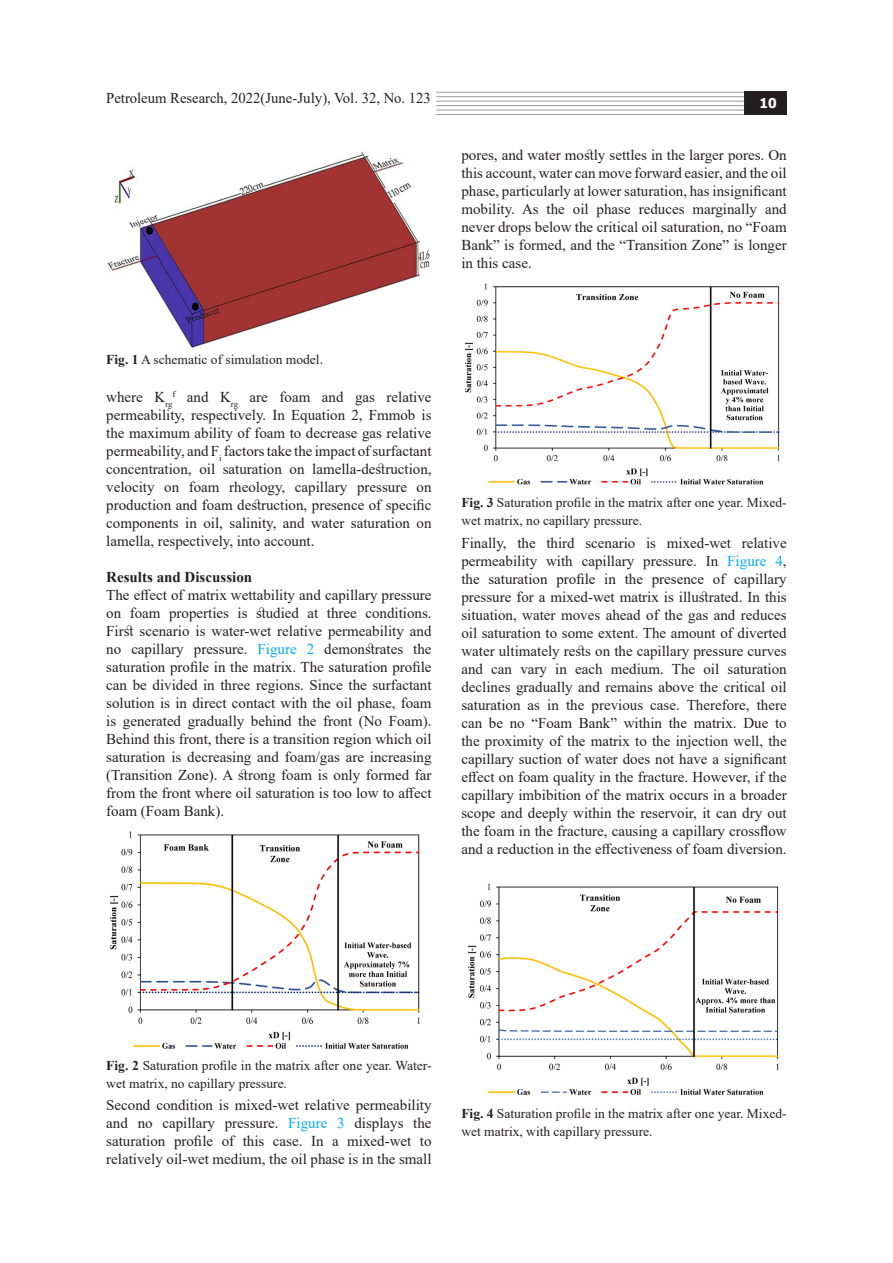
<style>
.page{position:relative;width:893px;height:1263px;background:#fff}
.page>*{position:absolute;margin:0;border:0;box-sizing:border-box;transform-origin:0 0}
.t1{font:15px/18px "Times New Roman";color:#231f20}
.t2{font:15px "Times New Roman";color:#00aeef}
.t3{font:700 15px "Times New Roman";color:#231f20}
.t4{font:13.5px "Times New Roman";color:#231f20}
.t5{font:700 13.5px "Tahoma";color:#fff}
.t6{font:8.7px "Times New Roman";color:#231f20}
.s1{font-weight:700}
.s2{color:#231f20}
</style>
<div class="page">
<div style="left:744px;top:91px;width:43px;height:23px;background:#231f20"></div>
<hr style="left:436px;top:92px;width:308px;height:1px;background:#99999b">
<hr style="left:436px;top:96px;width:308px;height:1px;background:#99999b">
<hr style="left:436px;top:101px;width:308px;height:1px;background:#99999b">
<hr style="left:436px;top:114px;width:308px;height:1px;background:#99999b">
<hr style="left:436px;top:110px;width:308px;height:1px;background:#99999b">
<hr style="left:436px;top:105px;width:308px;height:1px;background:#99999b">
<img style="left:107px;top:152px;width:323px;height:197px">
<img style="left:110px;top:831px;width:310px;height:218px">
<img style="left:465px;top:283px;width:315px;height:202px">
<img style="left:468px;top:883px;width:311px;height:213px">
<p class="t1" style="left:106px;top:89px;width:326px">Petroleum Research, 2022(June-July ,) Vol. 32, No. 123</p>
<p class="t5" style="left:760px;top:93px;width:19px">10</p>
<p class="t1" style="left:461px;top:145px;width:327px;text-align:right">pores, and water mostly settles in the larger pores. On this account, water can move forward easier, and the oil phase, particularly at lower saturation, has insignificant and</p>
<p class="t1" style="left:461px;top:199px;width:327px">mobility.<br>never drops below the critical oil saturation, no “Foam<br>Bank” is formed, and the “Transition Zone” is longer in this case.</p>
<p class="t1" style="left:547px;top:199px;width:20px">the</p>
<p class="t1" style="left:573px;top:199px;width:17px">oil</p>
<p class="t1" style="left:597px;top:199px;width:36px">phase</p>
<p class="t1" style="left:639px;top:199px;width:47px">reduces</p>
<p class="t1" style="left:692px;top:199px;width:66px">marginally</p>
<p class="t1" style="left:522px;top:199px;width:18px">As</p>
<p class="t4" style="left:106px;top:350px;width:218px"><span class="s1">Fig</span> A<span class="s1">1.</span> schematic of simulation model.</p>
<p class="t1" style="left:106px;top:388px;width:38px">where</p>
<p class="t6" style="left:172px;top:388px;width:4px">f</p>
<p class="t1" style="left:387px;top:388px;width:46px">relative</p>
<p class="t1" style="left:187px;top:388px;width:23px">and</p>
<p class="t1" style="left:106px;top:406px;width:327px">permeability, respectively. In Equation 2, Fmmob is</p>
<p class="t1" style="left:106px;top:424px;width:327px">the maximum ability of foam to decrease gas relative</p>
<p class="t1" style="left:106px;top:442px;width:327px">permeability,andF<sub>i</sub> factorstaketheimpactofsurfactant</p>
<p class="t1" style="left:312px;top:460px;width:121px">lamella-destruction,</p>
<p class="t1" style="left:322px;top:388px;width:23px">and</p>
<p class="t1" style="left:279px;top:388px;width:32px">foam</p>
<p class="t6" style="left:154px;top:398px;width:19px"><sup>K</sup>rg</p>
<p class="t6" style="left:220px;top:398px;width:19px"><sup>K</sup>rg</p>
<p class="t1" style="left:250px;top:388px;width:20px">are</p>
<p class="t1" style="left:355px;top:388px;width:21px">gas</p>
<p class="t1" style="left:106px;top:460px;width:87px">concentration,</p>
<p class="t1" style="left:199px;top:460px;width:17px">oil</p>
<p class="t1" style="left:223px;top:460px;width:61px">saturation</p>
<p class="t1" style="left:290px;top:460px;width:16px">on</p>
<p class="t1" style="left:106px;top:478px;width:327px">velocity<br>production and foam destruction, presence of specific components in oil, salinity, and water saturation on lamella, respectively, into account.</p>
<p class="t3" style="left:106px;top:566px;width:147px">Results and Discussion</p>
<p class="t1" style="left:106px;top:586px;width:327px;text-align:right">The effect of matrix wettability and capillary pressure conditions.</p>
<p class="t1" style="left:229px;top:478px;width:58px">rheology,</p>
<p class="t1" style="left:295px;top:478px;width:54px">capillary</p>
<p class="t1" style="left:189px;top:478px;width:32px">foam</p>
<p class="t1" style="left:357px;top:478px;width:51px">pressure</p>
<p class="t1" style="left:164px;top:478px;width:16px">on</p>
<p class="t1" style="left:417px;top:478px;width:16px">on</p>
<p class="t1" style="left:169px;top:604px;width:61px">properties</p>
<p class="t1" style="left:238px;top:604px;width:12px">is</p>
<p class="t1" style="left:256px;top:604px;width:45px">studied</p>
<p class="t1" style="left:327px;top:604px;width:31px">three</p>
<p class="t1" style="left:130px;top:604px;width:32px">foam</p>
<p class="t1" style="left:308px;top:604px;width:12px">at</p>
<p class="t1" style="left:106px;top:604px;width:16px">on</p>
<p class="t1" style="left:106px;top:622px;width:327px">First scenario is water-wet relative permeability and</p>
<p class="t1" style="left:413px;top:640px;width:20px">the</p>
<p class="t1" style="left:131px;top:640px;width:54px">capillary</p>
<p class="t2" style="left:258px;top:639px;width:41px">Figure</p>
<p class="t1" style="left:324px;top:640px;width:80px">demonstrates</p>
<p class="t2" style="left:307px;top:639px;width:9px">2</p>
<p class="t1" style="left:194px;top:640px;width:55px">pressure.</p>
<p class="t1" style="left:106px;top:640px;width:327px">no<br>saturation profile in the matrix. The saturation profile can be divided in three regions. Since the surfactant solution is in direct contact with the oil phase, foam is generated gradually behind the front (No Foam .( Behind this front, there is a transition region which oil saturation is decreasing and foam/gas are increasing (Transition Zone A.) strong foam is only formed far from the front where oil saturation is too low to affect foam (Foam Bank .(</p>
<p class="t4" style="left:461px;top:493px;width:327px"><span class="s1">Fig 3.</span> Saturation profile in the matrix after one year. Mixed-</p>
<p class="t1" style="left:742px;top:533px;width:46px">relative</p>
<p class="t4" style="left:461px;top:511px;width:182px">wet matrix, no capillary pressure.</p>
<p class="t1" style="left:461px;top:533px;width:47px">Finally,</p>
<p class="t1" style="left:517px;top:533px;width:20px">the</p>
<p class="t1" style="left:546px;top:533px;width:30px">third</p>
<p class="t1" style="left:585px;top:533px;width:51px">scenario</p>
<p class="t1" style="left:646px;top:533px;width:12px">is</p>
<p class="t1" style="left:667px;top:533px;width:66px">mixed-wet</p>
<p class="t1" style="left:461px;top:551px;width:77px">permeability</p>
<p class="t1" style="left:546px;top:551px;width:28px">with</p>
<p class="t1" style="left:582px;top:551px;width:54px">capillary</p>
<p class="t1" style="left:643px;top:551px;width:55px">pressure.</p>
<p class="t1" style="left:706px;top:551px;width:14px">In</p>
<p class="t2" style="left:727px;top:550px;width:41px">Figure</p>
<p class="t2" style="left:775px;top:550px;width:13px">4<span class="s2">,</span></p>
<p class="t1" style="left:461px;top:569px;width:20px">the</p>
<p class="t1" style="left:461px;top:587px;width:327px">pressure for a mixed-wet matrix is illustrated. In this</p>
<p class="t1" style="left:461px;top:605px;width:327px">situation, water moves ahead of the gas and reduces</p>
<p class="t1" style="left:461px;top:623px;width:327px">oil saturation to some extent. The amount of diverted</p>
<p class="t1" style="left:461px;top:641px;width:327px">water ultimately rests on the capillary pressure curves</p>
<p class="t1" style="left:727px;top:659px;width:61px">saturation</p>
<p class="t1" style="left:488px;top:569px;width:61px">saturation</p>
<p class="t1" style="left:556px;top:569px;width:41px">profile</p>
<p class="t1" style="left:604px;top:569px;width:13px">in</p>
<p class="t1" style="left:625px;top:569px;width:20px">the</p>
<p class="t1" style="left:734px;top:569px;width:54px">capillary</p>
<p class="t1" style="left:713px;top:569px;width:14px">of</p>
<p class="t1" style="left:652px;top:569px;width:54px">presence</p>
<p class="t1" style="left:461px;top:659px;width:23px">and</p>
<p class="t1" style="left:461px;top:677px;width:327px">declines gradually and remains above the critical oil</p>
<p class="t1" style="left:757px;top:695px;width:31px">there</p>
<p class="t1" style="left:555px;top:659px;width:13px">in</p>
<p class="t1" style="left:575px;top:659px;width:29px">each</p>
<p class="t1" style="left:611px;top:659px;width:54px">medium.</p>
<p class="t1" style="left:672px;top:659px;width:25px">The</p>
<p class="t1" style="left:703px;top:659px;width:17px">oil</p>
<p class="t1" style="left:491px;top:659px;width:22px">can</p>
<p class="t1" style="left:520px;top:659px;width:28px">vary</p>
<p class="t1" style="left:461px;top:695px;width:327px">saturation<br>can be no “Foam Bank” within the matrix. Due to the proximity of the matrix to the injection well, the capillary suction of water does not have a significant effect on foam quality in the fracture. However if, the capillary imbibition of the matrix occurs in a broader scope and deeply within the reservoir, it can dry out the foam in the fracture, causing a capillary crossflow and a reduction in the effectiveness of foam diversion.</p>
<p class="t1" style="left:547px;top:695px;width:13px">in</p>
<p class="t1" style="left:566px;top:695px;width:20px">the</p>
<p class="t1" style="left:591px;top:695px;width:53px">previous</p>
<p class="t1" style="left:687px;top:695px;width:64px">Therefore,</p>
<p class="t1" style="left:650px;top:695px;width:31px">case.</p>
<p class="t1" style="left:528px;top:695px;width:14px">as</p>
<p class="t4" style="left:106px;top:1055px;width:327px"><span class="s1">Fig 2.</span> Saturation profile in the matrix after one year. Water-</p>
<p class="t4" style="left:106px;top:1073px;width:182px">wet matrix, no capillary pressure.</p>
<p class="t1" style="left:106px;top:1095px;width:327px;text-align:right">Second condition is mixed-wet relative permeability the</p>
<p class="t1" style="left:106px;top:1113px;width:23px">and</p>
<p class="t1" style="left:162px;top:1113px;width:54px">capillary</p>
<p class="t2" style="left:288px;top:1112px;width:41px">Figure</p>
<p class="t1" style="left:354px;top:1113px;width:51px">displays</p>
<p class="t2" style="left:337px;top:1112px;width:9px">3</p>
<p class="t1" style="left:225px;top:1113px;width:55px">pressure.</p>
<p class="t1" style="left:138px;top:1113px;width:16px">no</p>
<p class="t1" style="left:106px;top:1131px;width:327px">saturation<br>relatively oil-wet medium, the oil phase is in the small</p>
<p class="t1" style="left:174px;top:1131px;width:41px">profile</p>
<p class="t1" style="left:243px;top:1131px;width:23px">this</p>
<p class="t1" style="left:347px;top:1131px;width:66px">mixed-wet</p>
<p class="t1" style="left:222px;top:1131px;width:14px">of</p>
<p class="t1" style="left:311px;top:1131px;width:14px">In</p>
<p class="t1" style="left:420px;top:1131px;width:13px">to</p>
<p class="t1" style="left:273px;top:1131px;width:31px">case.</p>
<p class="t1" style="left:332px;top:1131px;width:8px">a</p>
<p class="t4" style="left:461px;top:1104px;width:327px"><span class="s1">Fig 4.</span> Saturation profile in the matrix after one year. Mixed-</p>
<p class="t4" style="left:461px;top:1122px;width:193px">wet matrix, with capillary pressure.</p>
</div>
